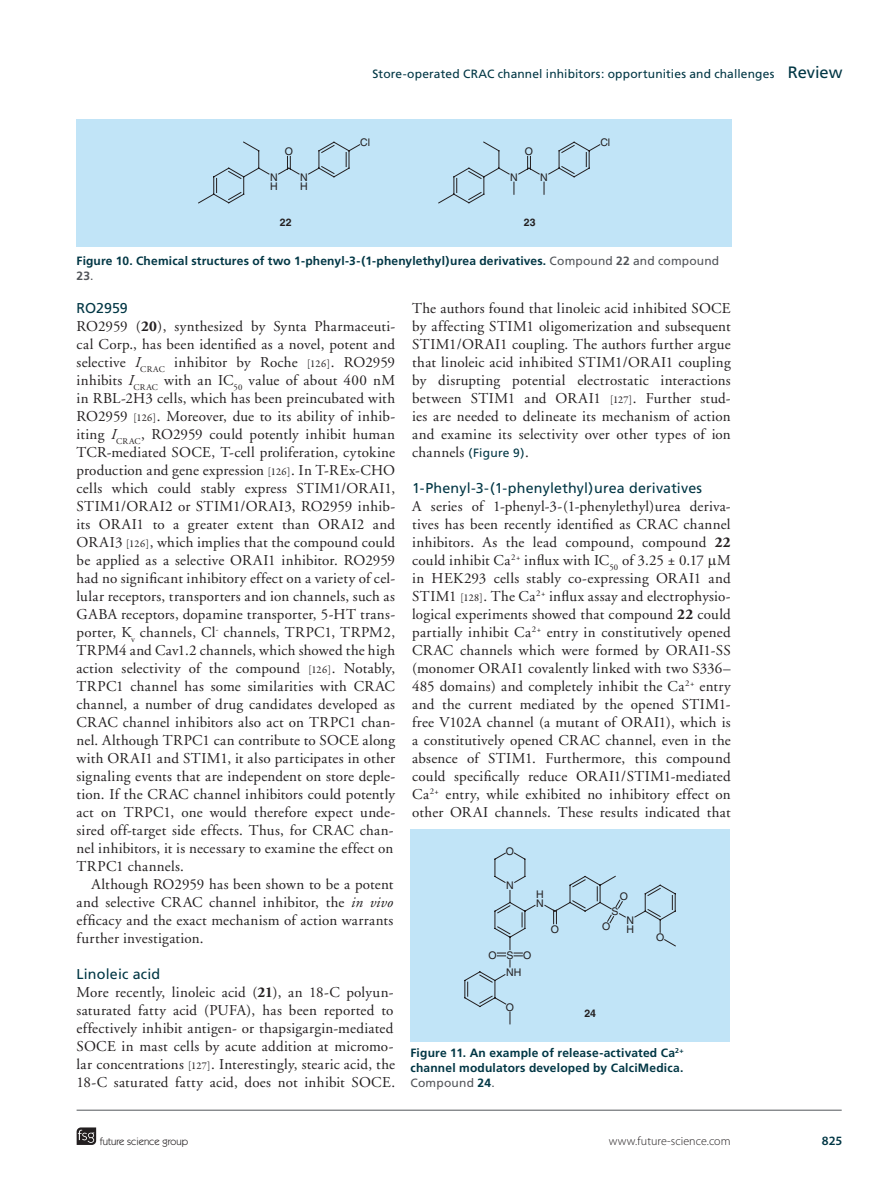
<style>
.page{position:relative;width:885px;height:1191px;background:#fff}
.page>*{position:absolute;margin:0;border:0;box-sizing:border-box;transform-origin:0 0}
.t1{font:15px/18px "Adobe Garamond";letter-spacing:.015em;color:#231f20;text-align:justify}
.t2{font:14.25px "Frutiger";letter-spacing:.015em;color:#003644}
.t3{font:600 12.75px "Myriad Pro";color:#003644}
.t4{font:700 12px/15px "Frutiger";letter-spacing:.015em;color:#003644}
.t5{font:12px "Frutiger";letter-spacing:.01em;color:#003644}
.t6{font:300 12px "Myriad Pro";letter-spacing:.01em;color:#231f20}
.t7{font:10.5px/8.7px "Helvetica LT Std";color:#231f20}
.t8{font:10.5px "Itc Kabel";color:#231f20}
.t9{font:700 10.5px "Helvetica LT Std";color:#231f20}
.s1{font-size:16.5px}
.s2{font-weight:400;color:#52555a}
.s3{color:#52555a}
.s4{font-weight:700}
.s5{font-style:italic}
.s6{font-family:"Garamond Premr Pro";font-size:10.5px}
.s7{font-family:"Frutiger";font-size:12px;color:#003644}
</style>
<div class="page">
<svg style="left:77px;top:1127px;width:19px;height:18px"></svg>
<hr style="left:77px;top:1109px;width:764px;height:1px;background:#52555a">
<div style="left:77px;top:119px;width:654px;height:128px;background:#c1e4f7"></div>
<svg style="left:198px;top:141px;width:402px;height:63px"></svg>
<div style="left:410px;top:828px;width:319px;height:213px;background:#c1e4f7"></div>
<svg style="left:464px;top:852px;width:212px;height:172px"></svg>
<p class="t7" style="left:285px;top:147px;width:10px">O</p>
<p class="t7" style="left:270px;top:173px;width:9px">N<br>H</p>
<p class="t7" style="left:300px;top:173px;width:9px">N<br>H</p>
<p class="t5" style="left:372px;top:67px;width:471px">Store-operated CRAC channel inhibitors: opportunities and challenges <span class="s1">Review</span></p>
<p class="t7" style="left:360px;top:138px;width:11px">Cl</p>
<p class="t7" style="left:525px;top:147px;width:10px">O</p>
<p class="t7" style="left:510px;top:173px;width:9px">N</p>
<p class="t7" style="left:540px;top:173px;width:9px">N</p>
<p class="t7" style="left:600px;top:138px;width:11px">Cl</p>
<p class="t9" style="left:280px;top:216px;width:13px">22</p>
<p class="t9" style="left:523px;top:216px;width:13px">23</p>
<p class="t4" style="left:77px;top:253px;width:644px">Figure 10. Chemical structures of two 1-phenyl-3-(1-phenylethyl)urea derivatives. <span class="s2">Compound</span> <span class="s3">22</span> <span class="s2">and compound<br></span><span class="s3">23</span><span class="s2">.</span></p>
<p class="t2" style="left:77px;top:299px;width:53px">RO2959</p>
<p class="t1" style="left:77px;top:317px;width:320px">RO2959 (<span class="s4">20</span>), synthesized by Synta Pharmaceuti&shy;cal Corp., has been identified as a novel, potent and selective <span class="s5">I</span><sub>CRAC</sub> inhibitor by Roche <span class="s6">[126]</span>. RO2959 inhibits <span class="s5">I</span><sub>CRAC</sub> with an IC<sub>50</sub> value of about 400 nM in RBL-2H3 cells, which has been preincubated with RO2959 <span class="s6">[126]</span>. Moreover, due to its ability of inhib&shy;iting <span class="s5">I</span><sub>CRAC</sub>, RO2959 could potently inhibit human TCR-mediated SOCE, T-cell proliferation, cytokine production and gene expression <span class="s6">[126]</span>. In T-REx-CHO cells which could stably express STIM1/ORAI1, STIM1/ORAI2 or STIM1/ORAI3, RO2959 inhib&shy;its ORAI1 to a greater extent than ORAI2 and ORAI3 <span class="s6">[126]</span>, which implies that the compound could be applied as a selective ORAI1 inhibitor. RO2959 had no significant inhibitory effect on a variety of cel&shy;lular receptors, transporters and ion channels, such as GABA receptors, dopamine transporter, 5-HT trans&shy;porter, K<sub>v</sub> channels, Cl<sup>-</sup> channels, TRPC1, TRPM2, TRPM4 and Cav1.2 channels, which showed the high action selectivity of the compound <span class="s6">[126]</span>. Notably, TRPC1 channel has some similarities with CRAC channel, a number of drug candidates developed as CRAC channel inhibitors also act on TRPC1 chan&shy;nel. Although TRPC1 can contribute to SOCE along with ORAI1 and STIM1, it also participates in other signaling events that are independent on store deple&shy;tion. If the CRAC channel inhibitors could potently act on TRPC1, one would therefore expect unde&shy;sired off-target side effects. Thus, for CRAC chan&shy;nel inhibitors, it is necessary to examine the effect on TRPC1 channels.</p>
<p class="t1" style="left:77px;top:875px;width:318px;text-indent:15px">Although RO2959 has been shown to be a potent and selective CRAC channel inhibitor, the <span class="s5">in vivo </span>efficacy and the exact mechanism of action warrants further investigation.</p>
<p class="t2" style="left:77px;top:965px;width:85px">Linoleic acid</p>
<p class="t1" style="left:77px;top:983px;width:320px;text-align:left">More recently, linoleic acid (<span class="s4">21</span>), an 18-C polyun&shy;saturated fatty acid (PUFA), has been reported to effectively inhibit antigen- or thapsigargin-mediated SOCE in mast cells by acute addition at micromo&shy;lar concentrations <span class="s6">[127]</span>. Interestingly, stearic acid, the 18-C saturated fatty acid, does not inhibit SOCE.</p>
<p class="t1" style="left:412px;top:299px;width:320px">The authors found that linoleic acid inhibited SOCE by affecting STIM1 oligomerization and subsequent STIM1/ORAI1 coupling. The authors further argue that linoleic acid inhibited STIM1/ORAI1 coupling by disrupting potential electrostatic interactions between STIM1 and ORAI1 <span class="s6">[127]</span>. Further stud&shy;ies are needed to delineate its mechanism of action and examine its selectivity over other types of ion channels <span class="s7">(Figure 9)</span>.</p>
<p class="t2" style="left:412px;top:479px;width:291px">1-Phenyl-3-(1-phenylethyl)urea derivatives</p>
<p class="t1" style="left:412px;top:497px;width:320px">A series of 1-phenyl-3-(1-phenylethyl)urea deriva&shy;tives has been recently identified as CRAC channel inhibitors. As the lead compound, compound <span class="s4">22 </span>could inhibit Ca<sup>2+</sup> influx with IC<sub>50</sub> of 3.25 ± 0.17 M in HEK293 cells stably co-expressing ORAI1 and STIM1 <span class="s6">[128]</span>. The Ca<sup>2+</sup> influx assay and electrophysio&shy;logical experiments showed that compound <span class="s4">22</span> could partially inhibit Ca<sup>2+</sup> entry in constitutively opened CRAC channels which were formed by ORAI1-SS (monomer ORAI1 covalently linked with two S336– 485 domains) and completely inhibit the Ca<sup>2+</sup> entry and the current mediated by the opened STIM1- free V102A channel (a mutant of ORAI1), which is a constitutively opened CRAC channel, even in the absence of STIM1. Furthermore, this compound could specifically reduce ORAI1/STIM1-mediated Ca<sup>2+</sup> entry, while exhibited no inhibitory effect on other ORAI channels. These results indicated that</p>
<p class="t7" style="left:505px;top:846px;width:10px">O</p>
<p class="t7" style="left:506px;top:881px;width:9px">N</p>
<p class="t7" style="left:536px;top:890px;width:9px">H<br>N</p>
<p class="t7" style="left:488px;top:950px;width:10px">O</p>
<p class="t7" style="left:523px;top:950px;width:10px">O</p>
<p class="t7" style="left:506px;top:946px;width:17px;line-height:17.4px">S<br>NH</p>
<p class="t7" style="left:505px;top:1002px;width:10px">O</p>
<p class="t7" style="left:551px;top:924px;width:10px">O</p>
<p class="t7" style="left:619px;top:892px;width:10px">O</p>
<p class="t7" style="left:611px;top:907px;width:9px">S</p>
<p class="t7" style="left:602px;top:922px;width:10px">O</p>
<p class="t7" style="left:626px;top:916px;width:9px">N<br>H</p>
<p class="t7" style="left:656px;top:933px;width:10px">O</p>
<p class="t9" style="left:584px;top:1007px;width:13px">24</p>
<p class="t4" style="left:410px;top:1045px;width:275px;text-align:justify">Figure 11. An example of release-activated Ca<sup>2+ </sup>channel modulators developed by CalciMedica.<br><span class="s2">Compound</span> 24<span class="s2">.</span></p>
<p class="t8" style="left:100px;top:1135px;width:90px">future science group</p>
<p class="t6" style="left:608px;top:1134px;width:123px">www.future-science.com</p>
<p class="t3" style="left:821px;top:1132px;width:22px">825</p>
</div>
